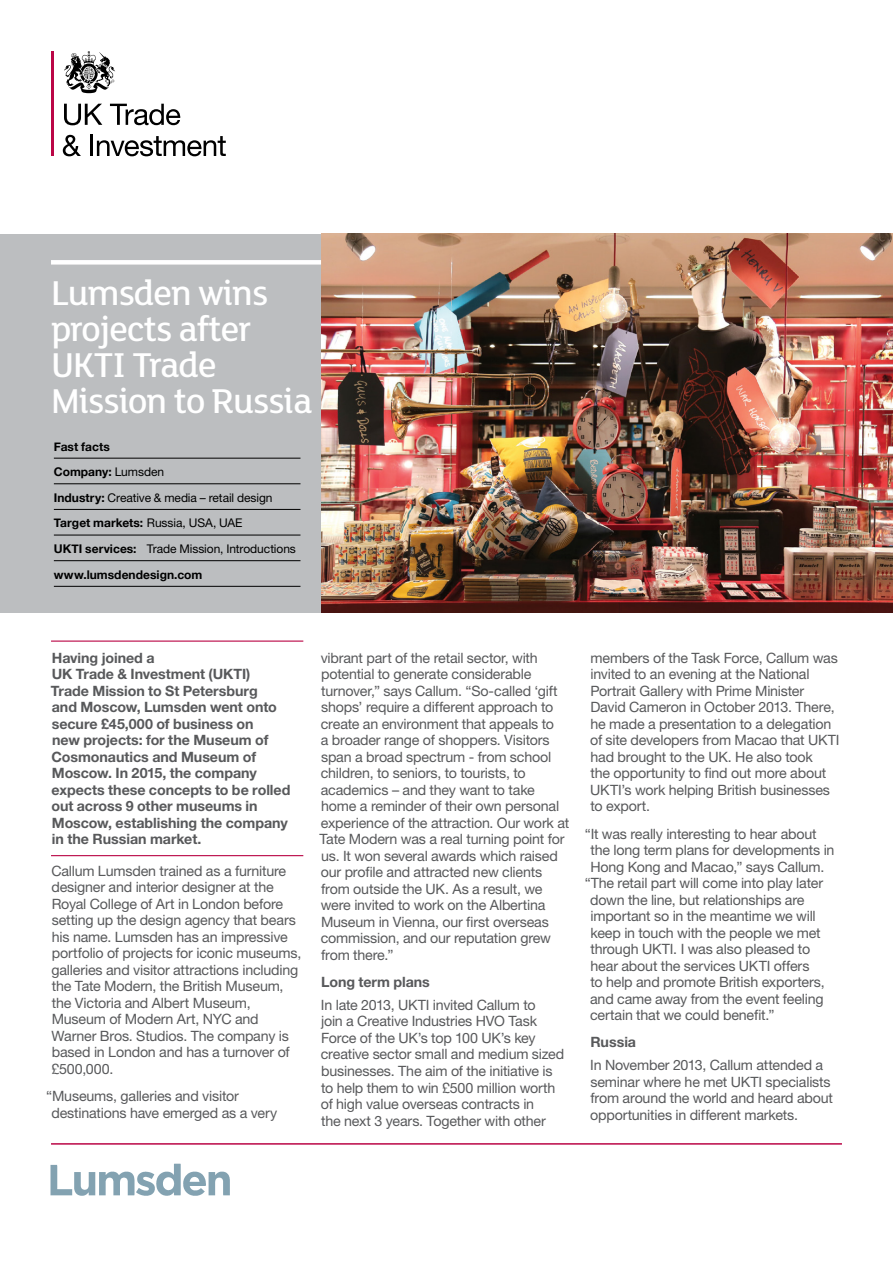
<style>
.page{position:relative;width:893px;height:1263px;background:#fff}
.page>*{position:absolute;margin:0;border:0;box-sizing:border-box;transform-origin:0 0}
._01_Title{font:500 37.5px/36px "FS Lola";letter-spacing:-.025em;color:#fff}
._04_BodyCopy{font:14.25px/16.5px "Helvetica Neue LT Std";letter-spacing:-.015em;color:#58595b}
.standfirst{font:700 14.25px/16.5px "Helvetica Neue LT Std";letter-spacing:-.005em;color:#58595b}
._03_Subhead{font:700 14.25px "Helvetica Neue LT Std";letter-spacing:-.005em;color:#58595b}
._06_Pullout{font:12px "Helvetica Neue LT Std";letter-spacing:-.01em;color:#000}
._06_Pullout-2{font:700 12px "Helvetica Neue";color:#000}
.s1{font-family:"Helvetica Neue LT Std";font-weight:400}
.s2{font-family:"Helvetica Neue";font-weight:700}
</style>
<div class="page">
<hr style="left:51px;top:51px;width:3px;height:105px;background:#ba0646">
<svg style="left:64px;top:104px;width:38px;height:21px"></svg>
<svg style="left:110px;top:104px;width:70px;height:21px"></svg>
<svg style="left:63px;top:135px;width:18px;height:21px"></svg>
<hr style="left:91px;top:135px;width:2px;height:21px;background:#000">
<svg style="left:97px;top:136px;width:129px;height:20px"></svg>
<svg style="left:64px;top:51px;width:51px;height:42px"></svg>
<hr style="left:51px;top:640px;width:252px;height:2px;background:#ba0646">
<hr style="left:51px;top:855px;width:252px;height:1px;background:#ba0646">
<hr style="left:51px;top:1143px;width:791px;height:2px;background:#ba0646">
<svg style="left:51px;top:1164px;width:179px;height:32px"></svg>
<div style="left:0;top:234px;width:321px;height:378px;background:#bcbec0"></div>
<img style="left:321px;top:234px;width:572px;height:378px">
<div style="left:51px;top:260px;width:270px;height:5px;background:#fff"></div>
<hr style="left:54px;top:458px;width:246px;height:1px;background:#000">
<hr style="left:54px;top:483px;width:246px;height:1px;background:#000">
<hr style="left:54px;top:509px;width:246px;height:1px;background:#000">
<hr style="left:54px;top:535px;width:246px;height:1px;background:#000">
<hr style="left:54px;top:560px;width:246px;height:1px;background:#000">
<hr style="left:54px;top:586px;width:246px;height:1px;background:#000">
<p class="_01_Title" style="left:51px;top:273px;width:263px">Lumsden wins projects after<br>UKTI Trade<br>Mission to Russia</p>
<p class="_06_Pullout-2" style="left:54px;top:439px;width:58px">Fast facts</p>
<p class="_06_Pullout-2" style="left:54px;top:464px;width:112px">Company: <span class="s1">Lumsden</span></p>
<p class="_06_Pullout" style="left:54px;top:490px;width:220px"><span class="s2">Industry:</span> Creative &amp; media – retail design</p>
<p class="_06_Pullout-2" style="left:54px;top:516px;width:190px">Target markets: <span class="s1">Russia, USA, UAE</span></p>
<p class="_06_Pullout" style="left:54px;top:542px;width:244px"><span class="s2">UKTI services:</span> Trade Mission, Introductions</p>
<p class="_06_Pullout-2" style="left:54px;top:567px;width:150px">www.lumsdendesign.com</p>
<p class="standfirst" style="left:51px;top:649px;width:241px">Having joined a<br>UK Trade &amp; Investment (UKTI)<br>Trade Mission to St Petersburg<br>and Moscow, Lumsden went onto secure £45,000 of business on<br>new projects: for the Museum of<br>Cosmonautics and Museum of<br>Moscow. In 2015, the company expects these concepts to be rolled out across 9 other museums in<br>Moscow, establishing the company in the Russian market.</p>
<p class="_04_BodyCopy" style="left:51px;top:862px;width:251px">Callum Lumsden trained as a furniture designer and interior designer at the Royal College of Art in London before setting up the design agency that bears his name. Lumsden has an impressive portfolio of projects for iconic museums, galleries and visitor attractions including the Tate Modern, the British Museum, the Victoria and Albert Museum, Museum of Modern Art, NYC and Warner Bros. Studios. The company is based in London and has a turnover of £500,000.</p>
<p class="_04_BodyCopy" style="left:51px;top:1087px;width:227px;text-indent:-5px">“Museums, galleries and visitor destinations have emerged as a very</p>
<p class="_04_BodyCopy" style="left:319px;top:649px;width:251px">vibrant part of the retail sector, with potential to generate considerable turnover,” says Callum. “So-called ‘gift shops’ require a different approach to create an environment that appeals to<br>a broader range of shoppers. Visitors span a broad spectrum - from school children, to seniors, to tourists, to academics – and they want to take home a reminder of their own personal experience of the attraction. Our work at Tate Modern was a real turning point for us. It won several awards which raised our profile and attracted new clients from outside the UK. As a result, we were invited to work on the Albertina Museum in Vienna, our first overseas commission, and our reputation grew from there.”</p>
<p class="_03_Subhead" style="left:321px;top:973px;width:110px">Long term plans</p>
<p class="_04_BodyCopy" style="left:321px;top:996px;width:245px">In late 2013, UKTI invited Callum to<br>join a Creative Industries HVO Task Force of the UK’s top 100 UK’s key creative sector small and medium sized businesses. The aim of the initiative is to help them to win £500 million worth of high value overseas contracts in<br>the next 3 years. Together with other</p>
<p class="_04_BodyCopy" style="left:590px;top:649px;width:251px">members of the Task Force, Callum was invited to an evening at the National Portrait Gallery with Prime Minister David Cameron in October 2013. There, he made a presentation to a delegation of site developers from Macao that UKTI had brought to the UK. He also took<br>the opportunity to find out more about UKTI’s work helping British businesses to export.</p>
<p class="_04_BodyCopy" style="left:585px;top:825px;width:233px">“It was really interesting to hear about</p>
<p class="_04_BodyCopy" style="left:590px;top:841px;width:245px">the long term plans for developments in</p>
<p class="_04_BodyCopy" style="left:590px;top:858px;width:236px">Hong Kong and Macao,” says Callum.</p>
<p class="_04_BodyCopy" style="left:585px;top:874px;width:240px">“The retail part will come into play later</p>
<p class="_04_BodyCopy" style="left:590px;top:891px;width:216px">down the line, but relationships are</p>
<p class="_04_BodyCopy" style="left:590px;top:907px;width:227px">important so in the meantime we will</p>
<p class="_04_BodyCopy" style="left:590px;top:924px;width:232px">keep in touch with the people we met</p>
<p class="_04_BodyCopy" style="left:590px;top:940px;width:221px">through UKTI. I was also pleased to</p>
<p class="_04_BodyCopy" style="left:590px;top:957px;width:220px">hear about the services UKTI offers</p>
<p class="_04_BodyCopy" style="left:590px;top:973px;width:236px">to help and promote British exporters,</p>
<p class="_04_BodyCopy" style="left:590px;top:990px;width:235px">and came away from the event feeling</p>
<p class="_04_BodyCopy" style="left:590px;top:1006px;width:186px">certain that we could benefit.”</p>
<p class="_03_Subhead" style="left:590px;top:1033px;width:47px">Russia</p>
<p class="_04_BodyCopy" style="left:590px;top:1056px;width:245px">In November 2013, Callum attended a seminar where he met UKTI specialists from around the world and heard about opportunities in different markets.</p>
</div>
